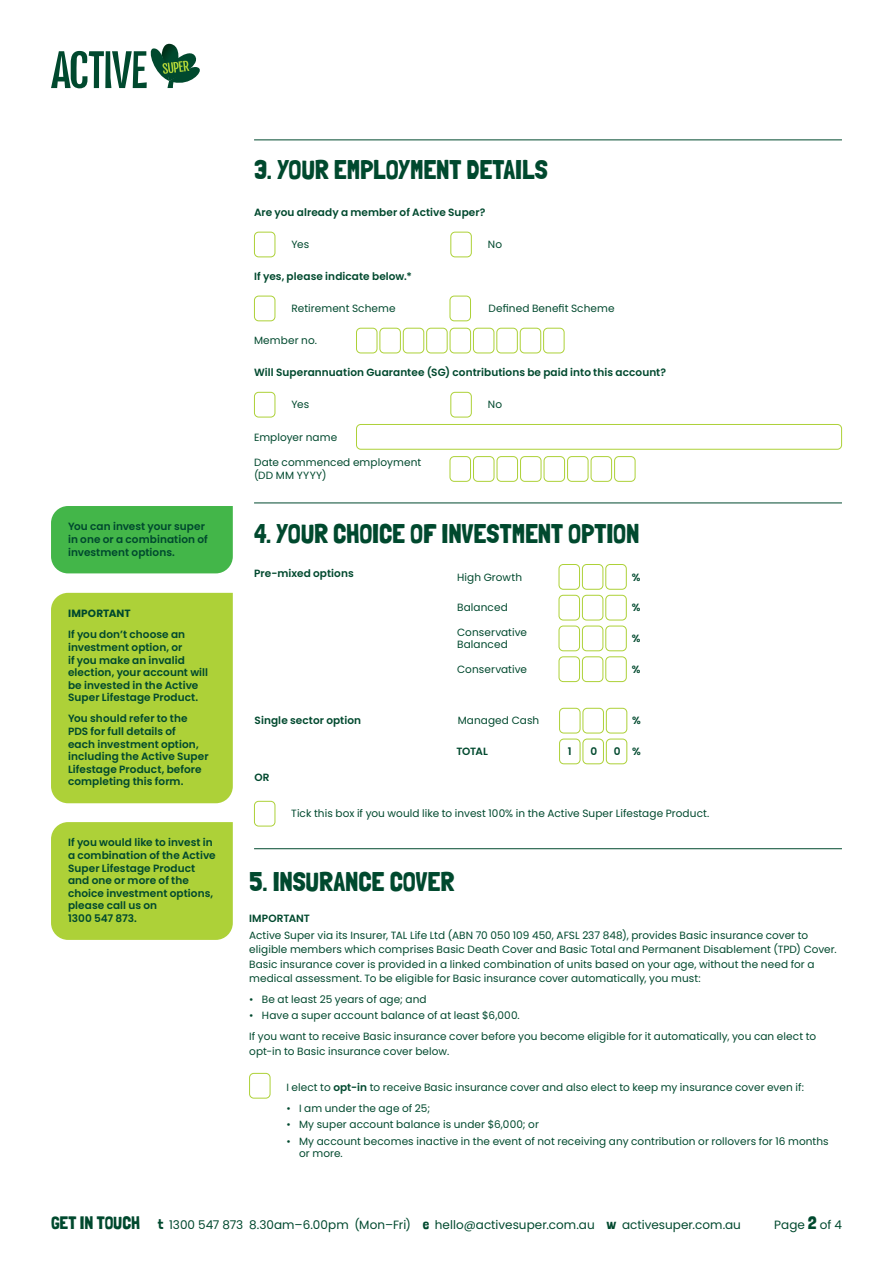
<style>
.page{position:relative;width:893px;height:1263px;background:#fff}
.page>*{position:absolute;margin:0;border:0;box-sizing:border-box;transform-origin:0 0}
.t1{font:27px "Londrina Solid";letter-spacing:-.005em;color:#00492e}
.t2{font:12px "Poppins";letter-spacing:.005em;color:#00492e}
.t3{font:10.5px/12.6px "Poppins";letter-spacing:.01em;color:#00492e}
.t4{font:600 10.5px/12.6px "Poppins";letter-spacing:.005em;color:#00492e}
.t5{font:700 10.5px "Poppins";letter-spacing:.01em;color:#00492e}
.s1{font-weight:600}
.s2{font-family:"Londrina Solid";font-size:18px}
.s3{font-family:"Londrina Solid";font-size:14.4px}
</style>
<div class="page">
<svg style="left:51px;top:44px;width:149px;height:44px"></svg>
<hr style="left:254px;top:139px;width:588px;height:1px;background:#00492e">
<hr style="left:254px;top:502px;width:588px;height:1px;background:#00492e">
<hr style="left:254px;top:848px;width:588px;height:1px;background:#00492e">
<div style="left:254px;top:232px;width:21px;height:25px;border:1px solid #add138;border-radius:4px"></div>
<div style="left:254px;top:392px;width:21px;height:25px;border:1px solid #add138;border-radius:4px"></div>
<div style="left:254px;top:801px;width:21px;height:25px;border:1px solid #add138;border-radius:4px"></div>
<div style="left:254px;top:296px;width:21px;height:25px;border:1px solid #add138;border-radius:4px"></div>
<div style="left:450px;top:296px;width:21px;height:25px;border:1px solid #add138;border-radius:4px"></div>
<div style="left:450px;top:232px;width:22px;height:25px;border:1px solid #add138;border-radius:4px"></div>
<div style="left:450px;top:392px;width:22px;height:25px;border:1px solid #add138;border-radius:4px"></div>
<div style="left:356px;top:328px;width:21px;height:25px;border:1px solid #add138;border-radius:4px"></div>
<div style="left:403px;top:328px;width:21px;height:25px;border:1px solid #add138;border-radius:4px"></div>
<div style="left:450px;top:328px;width:21px;height:25px;border:1px solid #add138;border-radius:4px"></div>
<div style="left:520px;top:328px;width:21px;height:25px;border:1px solid #add138;border-radius:4px"></div>
<div style="left:379px;top:328px;width:22px;height:25px;border:1px solid #add138;border-radius:4px"></div>
<div style="left:426px;top:328px;width:22px;height:25px;border:1px solid #add138;border-radius:4px"></div>
<div style="left:496px;top:328px;width:22px;height:25px;border:1px solid #add138;border-radius:4px"></div>
<div style="left:473px;top:328px;width:21px;height:25px;border:1px solid #add138;border-radius:4px"></div>
<div style="left:543px;top:328px;width:21px;height:25px;border:1px solid #add138;border-radius:4px"></div>
<div style="left:356px;top:424px;width:486px;height:26px;border:1px solid #add138;border-radius:4px"></div>
<div style="left:450px;top:456px;width:21px;height:26px;border:1px solid #add138;border-radius:4px"></div>
<div style="left:497px;top:456px;width:21px;height:26px;border:1px solid #add138;border-radius:4px"></div>
<div style="left:544px;top:456px;width:21px;height:26px;border:1px solid #add138;border-radius:4px"></div>
<div style="left:591px;top:456px;width:21px;height:26px;border:1px solid #add138;border-radius:4px"></div>
<div style="left:473px;top:456px;width:21px;height:26px;border:1px solid #add138;border-radius:4px"></div>
<div style="left:520px;top:456px;width:21px;height:26px;border:1px solid #add138;border-radius:4px"></div>
<div style="left:567px;top:456px;width:21px;height:26px;border:1px solid #add138;border-radius:4px"></div>
<div style="left:614px;top:456px;width:21px;height:26px;border:1px solid #add138;border-radius:4px"></div>
<div style="left:51px;top:506px;width:182px;height:67px;background:#43b649"></div>
<div style="left:51px;top:593px;width:182px;height:210px;background:#add138"></div>
<div style="left:51px;top:822px;width:182px;height:118px;background:#add138"></div>
<div style="left:559px;top:564px;width:21px;height:26px;border:1px solid #add138;border-radius:4px"></div>
<div style="left:559px;top:595px;width:21px;height:25px;border:1px solid #add138;border-radius:4px"></div>
<div style="left:559px;top:626px;width:21px;height:25px;border:1px solid #add138;border-radius:4px"></div>
<div style="left:559px;top:708px;width:21px;height:25px;border:1px solid #add138;border-radius:4px"></div>
<div style="left:559px;top:656px;width:21px;height:26px;border:1px solid #add138;border-radius:4px"></div>
<div style="left:559px;top:739px;width:21px;height:25px;border:1px solid #add138;border-radius:4px"></div>
<div style="left:605px;top:564px;width:22px;height:26px;border:1px solid #add138;border-radius:4px"></div>
<div style="left:605px;top:595px;width:22px;height:25px;border:1px solid #add138;border-radius:4px"></div>
<div style="left:605px;top:626px;width:22px;height:25px;border:1px solid #add138;border-radius:4px"></div>
<div style="left:606px;top:708px;width:21px;height:25px;border:1px solid #add138;border-radius:4px"></div>
<div style="left:605px;top:656px;width:22px;height:26px;border:1px solid #add138;border-radius:4px"></div>
<div style="left:606px;top:739px;width:21px;height:25px;border:1px solid #add138;border-radius:4px"></div>
<div style="left:582px;top:564px;width:21px;height:26px;border:1px solid #add138;border-radius:4px"></div>
<div style="left:582px;top:595px;width:21px;height:25px;border:1px solid #add138;border-radius:4px"></div>
<div style="left:582px;top:626px;width:21px;height:25px;border:1px solid #add138;border-radius:4px"></div>
<div style="left:583px;top:708px;width:21px;height:25px;border:1px solid #add138;border-radius:4px"></div>
<div style="left:582px;top:656px;width:21px;height:26px;border:1px solid #add138;border-radius:4px"></div>
<div style="left:583px;top:739px;width:21px;height:25px;border:1px solid #add138;border-radius:4px"></div>
<div style="left:249px;top:1073px;width:21px;height:25px;border:1px solid #add138;border-radius:4px"></div>
<h1 class="t1" style="left:254px;top:153px;width:295px">3. YOUR EMPLOYMENT DETAILS</h1>
<p class="t4" style="left:254px;top:206px;width:233px">Are you already a member of Active Super?</p>
<p class="t3" style="left:292px;top:238px;width:19px">Yes</p>
<p class="t4" style="left:254px;top:270px;width:159px">If yes, please indicate below.*</p>
<p class="t3" style="left:488px;top:238px;width:16px">No</p>
<p class="t3" style="left:292px;top:302px;width:106px">Retirement Scheme</p>
<p class="t3" style="left:489px;top:302px;width:128px">Defined Benefit Scheme</p>
<p class="t3" style="left:254px;top:334px;width:64px">Member no.</p>
<p class="t4" style="left:254px;top:366px;width:414px">Will Superannuation Guarantee (SG) contributions be paid into this account?</p>
<p class="t4" style="left:68px;top:520px;width:141px">You can invest your super in one or a combination of investment options.</p>
<p class="t5" style="left:68px;top:607px;width:64px">IMPORTANT</p>
<p class="t4" style="left:68px;top:628px;width:142px">If you don’t choose an investment option, or<br>if you make an invalid election, your account will be invested in the Active<br>Super Lifestage Product.</p>
<p class="t4" style="left:68px;top:712px;width:142px">You should refer to the<br>PDS for full details of<br>each investment option, including the Active Super<br>Lifestage Product, before completing this form.</p>
<p class="t4" style="left:68px;top:836px;width:149px">If you would like to invest in a combination of the Active<br>Super Lifestage Product and one or more of the choice investment options, please call us on<br>1300 547 873.</p>
<p class="t3" style="left:292px;top:398px;width:19px">Yes</p>
<p class="t3" style="left:254px;top:431px;width:85px">Employer name</p>
<p class="t3" style="left:254px;top:456px;width:169px">Date commenced employment (DD MM YYYY)</p>
<p class="t3" style="left:488px;top:398px;width:16px">No</p>
<h1 class="t1" style="left:254px;top:518px;width:387px">4. YOUR CHOICE OF INVESTMENT OPTION</h1>
<p class="t4" style="left:254px;top:567px;width:101px">Pre-mixed options</p>
<p class="t4" style="left:255px;top:714px;width:108px">Single sector option</p>
<p class="t4" style="left:255px;top:771px;width:17px">OR</p>
<p class="t3" style="left:457px;top:571px;width:66px">High Growth</p>
<p class="t4" style="left:632px;top:571px;width:10px">%</p>
<p class="t4" style="left:632px;top:601px;width:10px">%</p>
<p class="t4" style="left:632px;top:632px;width:10px">%</p>
<p class="t3" style="left:457px;top:601px;width:52px">Balanced</p>
<p class="t3" style="left:457px;top:626px;width:72px">Conservative<br>Balanced</p>
<p class="t3" style="left:457px;top:663px;width:72px">Conservative</p>
<p class="t4" style="left:632px;top:663px;width:10px">%</p>
<p class="t3" style="left:458px;top:714px;width:83px">Managed Cash</p>
<p class="t4" style="left:632px;top:714px;width:10px">%</p>
<p class="t4" style="left:456px;top:745px;width:33px">TOTAL</p>
<p class="t4" style="left:568px;top:745px;width:5px">1</p>
<p class="t4" style="left:590px;top:745px;width:8px">0</p>
<p class="t4" style="left:614px;top:745px;width:8px">0</p>
<p class="t4" style="left:632px;top:745px;width:10px">%</p>
<p class="t3" style="left:291px;top:807px;width:420px">Tick this box if you would like to invest 100% in the Active Super Lifestage Product.</p>
<h1 class="t1" style="left:249px;top:865px;width:207px">5. INSURANCE COVER</h1>
<p class="t4" style="left:249px;top:912px;width:62px">IMPORTANT</p>
<p class="t3" style="left:249px;top:928px;width:589px;line-height:14.4px">Active Super via its Insurer, TAL Life Ltd (ABN 70 050 109 450, AFSL 237 848), provides Basic insurance cover to eligible members which comprises Basic Death Cover and Basic Total and Permanent Disablement (TPD) Cover.<br>Basic insurance cover is provided in a linked combination of units based on your age, without the need for a medical assessment. To be eligible for Basic insurance cover automatically, you must:</p>
<p class="t3" style="left:249px;top:993px;width:179px">• Be at least 25 years of age; and</p>
<p class="t3" style="left:249px;top:1005px;width:568px;line-height:20.9px">• Have a super account balance of at least $6,000.<br>If you want to receive Basic insurance cover before you become eligible for it automatically, you can elect to</p>
<p class="t3" style="left:249px;top:1044px;width:202px">opt-in to Basic insurance cover below.</p>
<p class="t3" style="left:286px;top:1081px;width:519px">I elect to <span class="s1">opt-in</span> to receive Basic insurance cover and also elect to keep my insurance cover even if:</p>
<p class="t3" style="left:286px;top:1102px;width:145px">• I am under the age of 25;</p>
<p class="t3" style="left:286px;top:1118px;width:254px">• My super account balance is under $6,000; or</p>
<p class="t3" style="left:299px;top:1135px;width:531px;text-indent:-13px">• My account becomes inactive in the event of not receiving any contribution or rollovers for 16 months or more.</p>
<p class="t2" style="left:51px;top:1218px;width:691px"><span class="s2">GET IN TOUCH</span> <span class="s3">t</span> 1300 547 873 8.30am–6.00pm (Mon–Fri) <span class="s3">e</span> hello@activesuper.com.au <span class="s3">w</span> activesuper.com.au</p>
<p class="t2" style="left:774px;top:1218px;width:69px">Page <span class="s2">2</span> of 4</p>
</div>
